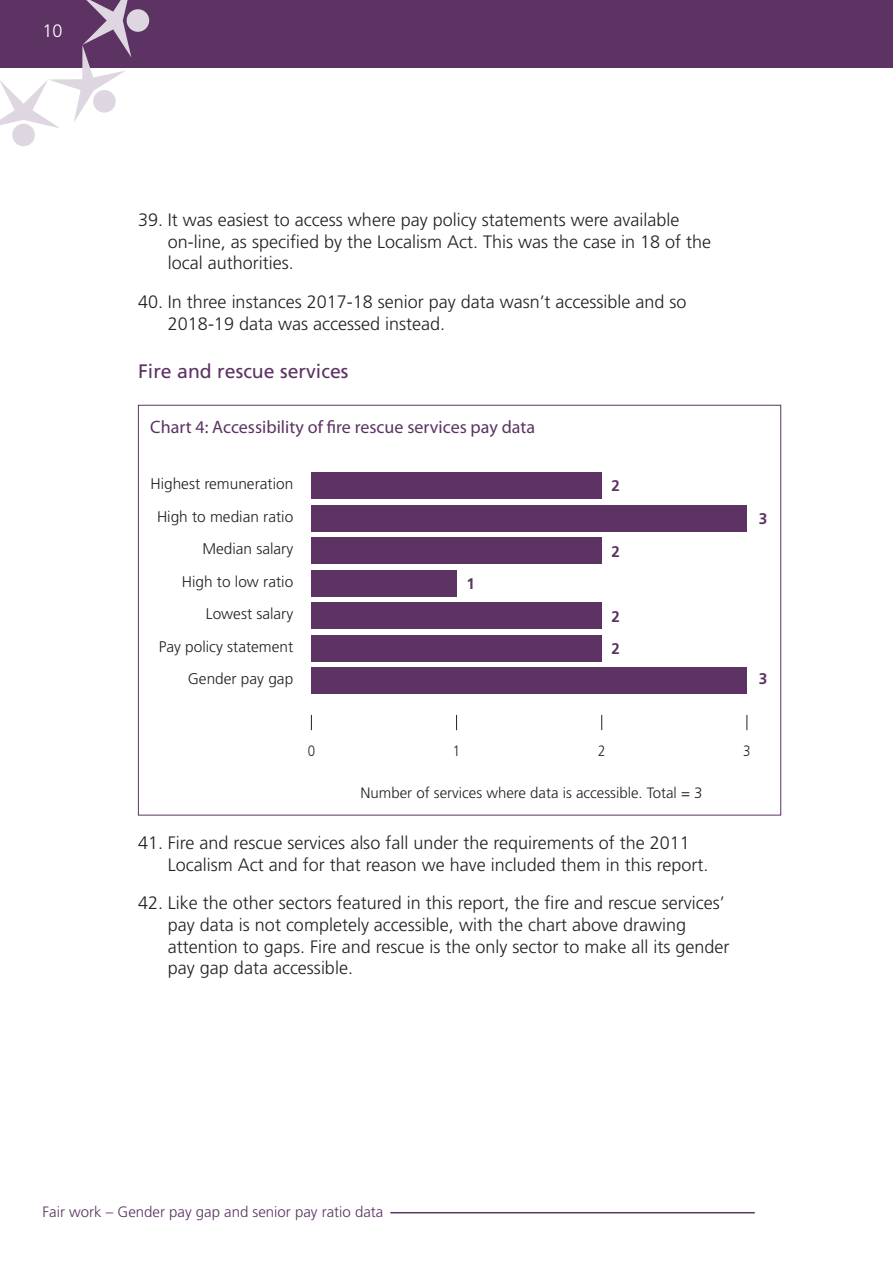
<style>
.page{position:relative;width:893px;height:1263px;background:#fff}
.page>*{position:absolute;margin:0;border:0;box-sizing:border-box;transform-origin:0 0}
.H2_Sub_Heading{font:19.5px "Frutiger LT Std";color:#5c3363}
.Indented_Text{font:300 18px/21.6px "Frutiger LT Std";color:#222221}
.t1{font:18px "Myriad Pro";color:#5c3363}
.t2{font:300 18px "Frutiger LT Std";color:#fff}
.t3{font:300 15.45px/32.5px "Frutiger LT Std";color:#222221;text-align:right}
.t4{font:700 15.45px/32.7px "Frutiger LT Std";color:#5c3363}
.t5{font:300 15px "Frutiger LT Std";color:#222221}
.t6{font:300 15px "Frutiger LT Std";color:#5c3363}
.t7{font:300 15px "Frutiger LT Std";color:#222221;scale:.89 1}
</style>
<div class="page">
<div style="left:0;top:0;width:893px;height:68px;background:#5c3363"></div>
<svg style="left:0;top:0;width:150px;height:146px"></svg>
<hr style="left:390px;top:1212px;width:365px;height:1px;background:#5c3363">
<svg style="left:311px;top:715px;width:1px;height:15px"></svg>
<svg style="left:456px;top:715px;width:1px;height:15px"></svg>
<svg style="left:601px;top:715px;width:1px;height:15px"></svg>
<svg style="left:746px;top:715px;width:1px;height:15px"></svg>
<div style="left:311px;top:667px;width:436px;height:27px;background:#5c3363"></div>
<div style="left:311px;top:635px;width:291px;height:26px;background:#5c3363"></div>
<div style="left:311px;top:602px;width:291px;height:27px;background:#5c3363"></div>
<div style="left:311px;top:570px;width:146px;height:26px;background:#5c3363"></div>
<div style="left:311px;top:537px;width:291px;height:27px;background:#5c3363"></div>
<div style="left:311px;top:505px;width:436px;height:26px;background:#5c3363"></div>
<div style="left:311px;top:472px;width:291px;height:27px;background:#5c3363"></div>
<p class="t2" style="left:43px;top:21px;width:22px">10</p>
<p class="Indented_Text" style="left:168px;top:209px;width:545px;text-indent:-30px">39. It was easiest to access where pay policy statements were available on-line, as specified by the Localism Act. This was the case in 18 of the local authorities.</p>
<p class="Indented_Text" style="left:168px;top:291px;width:520px;text-indent:-30px">40. In three instances 2017-18 senior pay data wasn’t accessible and so<br>2018-19 data was accessed instead.</p>
<h2 class="H2_Sub_Heading" style="left:138px;top:360px;width:212px">Fire and rescue services</h2>
<p class="t1" style="left:150px;top:417px;width:386px">Chart 4: Accessibility of fire rescue services pay data</p>
<p class="t3" style="left:150px;top:468px;width:144px">Highest remuneration<br>High to median ratio<br>Median salary<br>High to low ratio<br>Lowest salary<br>Pay policy statement<br>Gender pay gap</p>
<p class="t4" style="left:466px;top:567px;width:10px">1</p>
<p class="t4" style="left:612px;top:469px;width:10px">2</p>
<p class="t4" style="left:612px;top:536px;width:10px">2</p>
<p class="t4" style="left:612px;top:600px;width:10px">2<br>2</p>
<p class="t4" style="left:759px;top:502px;width:10px">3</p>
<p class="t4" style="left:759px;top:663px;width:10px">3</p>
<p class="t7" style="left:308px;top:742px;width:10px">0</p>
<p class="t7" style="left:453px;top:742px;width:10px">1</p>
<p class="t7" style="left:598px;top:742px;width:10px">2</p>
<p class="t7" style="left:743px;top:742px;width:10px">3</p>
<p class="t5" style="left:360px;top:784px;width:344px">Number of services where data is accessible. Total = 3</p>
<p class="Indented_Text" style="left:168px;top:832px;width:542px;text-indent:-30px">41. Fire and rescue services also fall under the requirements of the 2011<br>Localism Act and for that reason we have included them in this report.</p>
<p class="Indented_Text" style="left:168px;top:892px;width:563px;text-indent:-30px">42. Like the other sectors featured in this report, the fire and rescue services’ pay data is not completely accessible, with the chart above drawing attention to gaps. Fire and rescue is the only sector to make all its gender pay gap data accessible.</p>
<p class="t6" style="left:43px;top:1203px;width:342px">Fair work – Gender pay gap and senior pay ratio data</p>
</div>
